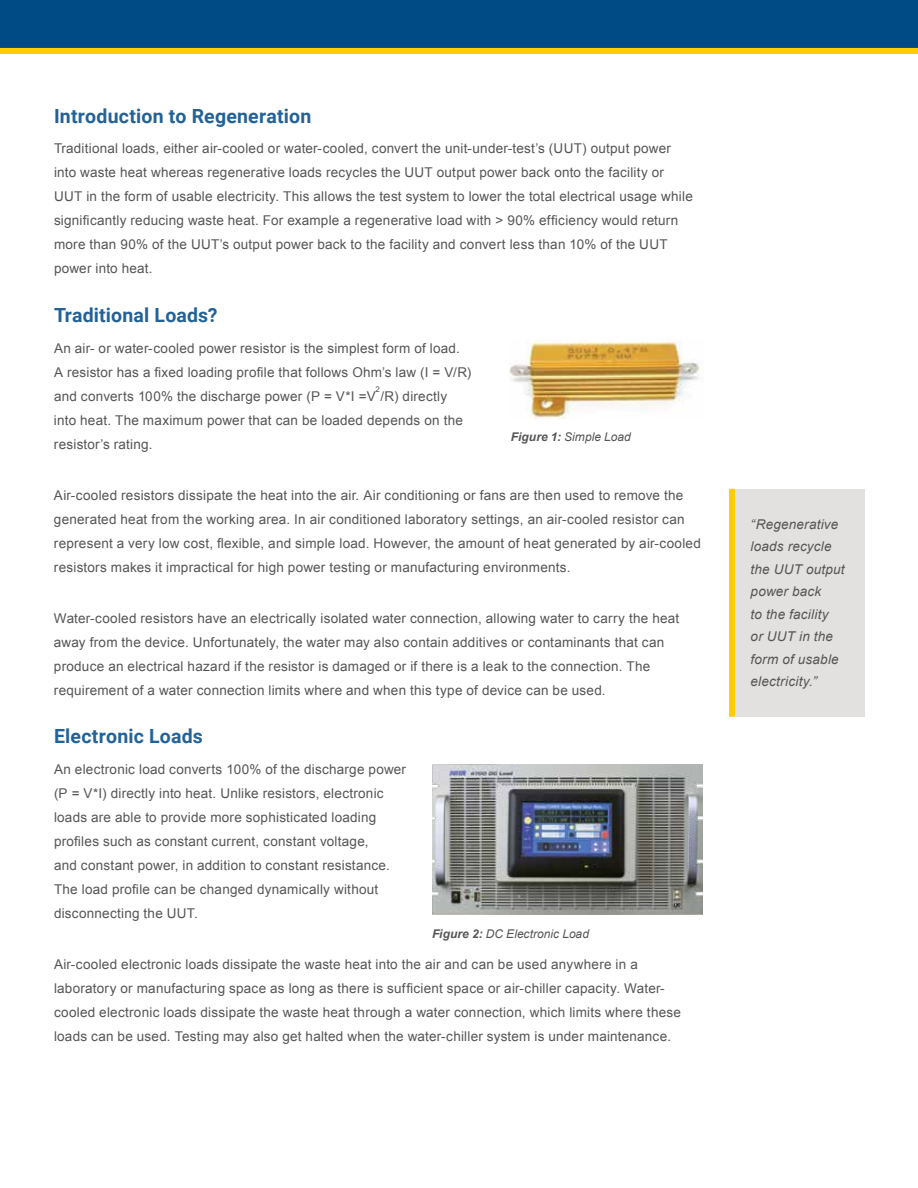
<style>
.page{position:relative;width:918px;height:1188px;background:#fff}
.page>*{position:absolute;margin:0;border:0;box-sizing:border-box;transform-origin:0 0}
.t1{font:700 19.5px "Roboto";letter-spacing:.01em;color:#236298}
.t2{font:13.5px/24px "Arial";letter-spacing:.015em;color:#555}
.t3{font:italic 13.5px/22.5px "Arial";letter-spacing:.015em;color:#555}
.t4{font:italic 12px "Arial";color:#555}
.t5{font:7.8px "Arial";color:#555}
.s1{font-weight:700}
</style>
<div class="page">
<div style="left:0;top:0;width:918px;height:50px;background:#004b85"></div>
<div style="left:0;top:48px;width:918px;height:6px;background:#ffcd03"></div>
<img style="left:432px;top:764px;width:271px;height:150px">
<img style="left:510px;top:341px;width:190px;height:77px">
<div style="left:729px;top:489px;width:136px;height:228px;background:#e3e1e0"></div>
<div style="left:729px;top:489px;width:6px;height:228px;background:#ffcd03"></div>
<h1 class="t1" style="left:54px;top:102px;width:259px">Introduction to Regeneration</h1>
<p class="t2" style="left:54px;top:137px;width:640px">Traditional loads, either air-cooled or water-cooled, convert the unit-under-test’s (UUT) output power into waste heat whereas regenerative loads recycles the UUT output power back onto the facility or UUT in the form of usable electricity. This allows the test system to lower the total electrical usage while significantly reducing waste heat. For example a regenerative load with &gt; 90% efficiency would return more than 90% of the UUT’s output power back to the facility and convert less than 10% of the UUT power into heat.</p>
<h1 class="t1" style="left:54px;top:301px;width:165px">Traditional Loads?</h1>
<p class="t2" style="left:54px;top:336px;width:419px">An air- or water-cooled power resistor is the simplest form of load.<br>A resistor has a fixed loading profile that follows Ohm’s law (I = V/R) and converts 100% the discharge power (P = V*I =V /R) directly</p>
<p class="t5" style="left:375px;top:384px;width:6px">2</p>
<p class="t2" style="left:54px;top:408px;width:410px">into heat. The maximum power that can be loaded depends on the resistor’s rating.</p>
<p class="t2" style="left:54px;top:483px;width:648px">Air-cooled resistors dissipate the heat into the air. Air conditioning or fans are then used to remove the generated heat from the working area. In air conditioned laboratory settings, an air-cooled resistor can represent a very low cost, flexible, and simple load. However, the amount of heat generated by air-cooled resistors makes it impractical for high power testing or manufacturing environments.</p>
<p class="t2" style="left:54px;top:606px;width:627px">Water-cooled resistors have an electrically isolated water connection, allowing water to carry the heat away from the device. Unfortunately, the water may also contain additives or contaminants that can produce an electrical hazard if the resistor is damaged or if there is a leak to the connection. The requirement of a water connection limits where and when this type of device can be used.</p>
<h1 class="t1" style="left:54px;top:723px;width:150px">Electronic Loads</h1>
<p class="t2" style="left:54px;top:757px;width:354px">An electronic load converts 100% of the discharge power (P = V*I) directly into heat. Unlike resistors, electronic loads are able to provide more sophisticated loading profiles such as constant current, constant voltage,<br>and constant power, in addition to constant resistance.<br>The load profile can be changed dynamically without disconnecting the UUT.</p>
<p class="t2" style="left:54px;top:952px;width:629px">Air-cooled electronic loads dissipate the waste heat into the air and can be used anywhere in a laboratory or manufacturing space as long as there is sufficient space or air-chiller capacity. Water&shy;cooled electronic loads dissipate the waste heat through a water connection, which limits where these loads can be used. Testing may also get halted when the water-chiller system is under maintenance.</p>
<p class="t4" style="left:511px;top:429px;width:122px"><span class="s1">Figure 1:</span> Simple Load</p>
<p class="t4" style="left:432px;top:926px;width:159px"><span class="s1">Figure 2:</span> DC Electronic Load</p>
<p class="t3" style="left:751px;top:513px;width:96px">“Regenerative loads recycle the UUT output power back<br>to the facility<br>or UUT in the form of usable electricity.”</p>
</div>
